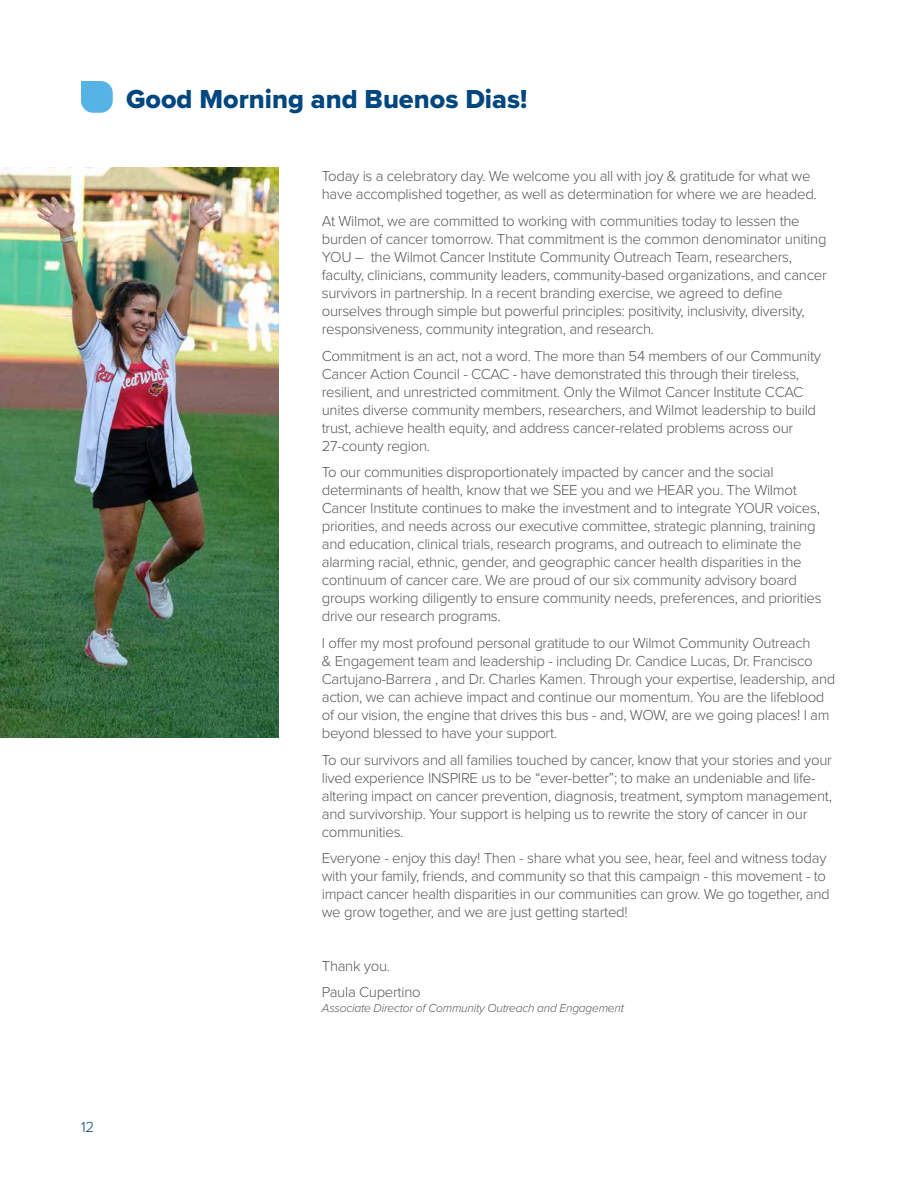
<style>
.page{position:relative;width:918px;height:1188px;background:#fff}
.page>*{position:absolute;margin:0;border:0;box-sizing:border-box;transform-origin:0 0}
.t1{font:27px "Proxima Nova Extrabld";color:#00467f}
.t2{font:300 15px/18px "Proxima Nova";letter-spacing:-.02em;color:#58595b}
.t3{font:300 15px "Proxima Nova";color:#00467f}
.t4{font:italic 300 12px "Proxima Nova";letter-spacing:-.02em;color:#58595b}
</style>
<div class="page">
<svg style="left:81px;top:81px;width:32px;height:32px"></svg>
<img style="left:0;top:167px;width:278px;height:571px">
<h1 class="t1" style="left:126px;top:79px;width:403px">Good Morning and Buenos Dias!</h1>
<p class="t2" style="left:322px;top:167px;width:497px">Today is a celebratory day. We welcome you all with joy &amp; gratitude for what we have accomplished together, as well as determination for where we are headed.</p>
<p class="t2" style="left:322px;top:211px;width:506px">At Wilmot, we are committed to working with communities today to lessen the burden of cancer tomorrow. That commitment is the common denominator uniting YOU – the Wilmot Cancer Institute Community Outreach Team, researchers, faculty, clinicians, community leaders, community-based organizations, and cancer survivors in partnership. In a recent branding exercise, we agreed to define ourselves through simple but powerful principles: positivity, inclusivity, diversity, responsiveness, community integration, and research.</p>
<p class="t2" style="left:322px;top:346px;width:501px">Commitment is an act, not a word. The more than 54 members of our Community Cancer Action Council - CCAC - have demonstrated this through their tireless, resilient, and unrestricted commitment. Only the Wilmot Cancer Institute CCAC unites diverse community members, researchers, and Wilmot leadership to build trust, achieve health equity, and address cancer-related problems across our 27-county region.</p>
<p class="t2" style="left:322px;top:463px;width:501px">To our communities disproportionately impacted by cancer and the social determinants of health, know that we SEE you and we HEAR you. The Wilmot Cancer Institute continues to make the investment and to integrate YOUR voices, priorities, and needs across our executive committee, strategic planning, training and education, clinical trials, research programs, and outreach to eliminate the alarming racial, ethnic, gender, and geographic cancer health disparities in the continuum of cancer care. We are proud of our six community advisory board groups working diligently to ensure community needs, preferences, and priorities drive our research programs.</p>
<p class="t2" style="left:322px;top:633px;width:515px">I offer my most profound personal gratitude to our Wilmot Community Outreach<br>&amp; Engagement team and leadership - including Dr. Candice Lucas, Dr. Francisco Cartujano-Barrera , and Dr. Charles Kamen. Through your expertise, leadership, and action, we can achieve impact and continue our momentum. You are the lifeblood of our vision, the engine that drives this bus - and, WOW, are we going places! I am beyond blessed to have your support.</p>
<p class="t2" style="left:322px;top:750px;width:512px">To our survivors and all families touched by cancer, know that your stories and your lived experience INSPIRE us to be “ever-better”; to make an undeniable and life&shy;altering impact on cancer prevention, diagnosis, treatment, symptom management, and survivorship. Your support is helping us to rewrite the story of cancer in our communities.</p>
<p class="t2" style="left:322px;top:848px;width:509px">Everyone - enjoy this day! Then - share what you see, hear, feel and witness today with your family, friends, and community so that this campaign - this movement - to impact cancer health disparities in our communities can grow. We go together, and we grow together, and we are just getting started!</p>
<p class="t2" style="left:322px;top:951px;width:100px;line-height:26.7px">Thank you.<br>Paula Cupertino</p>
<p class="t4" style="left:322px;top:999px;width:304px">Associate Director of Community Outreach and Engagement</p>
<p class="t3" style="left:81px;top:1116px;width:15px">12</p>
</div>
